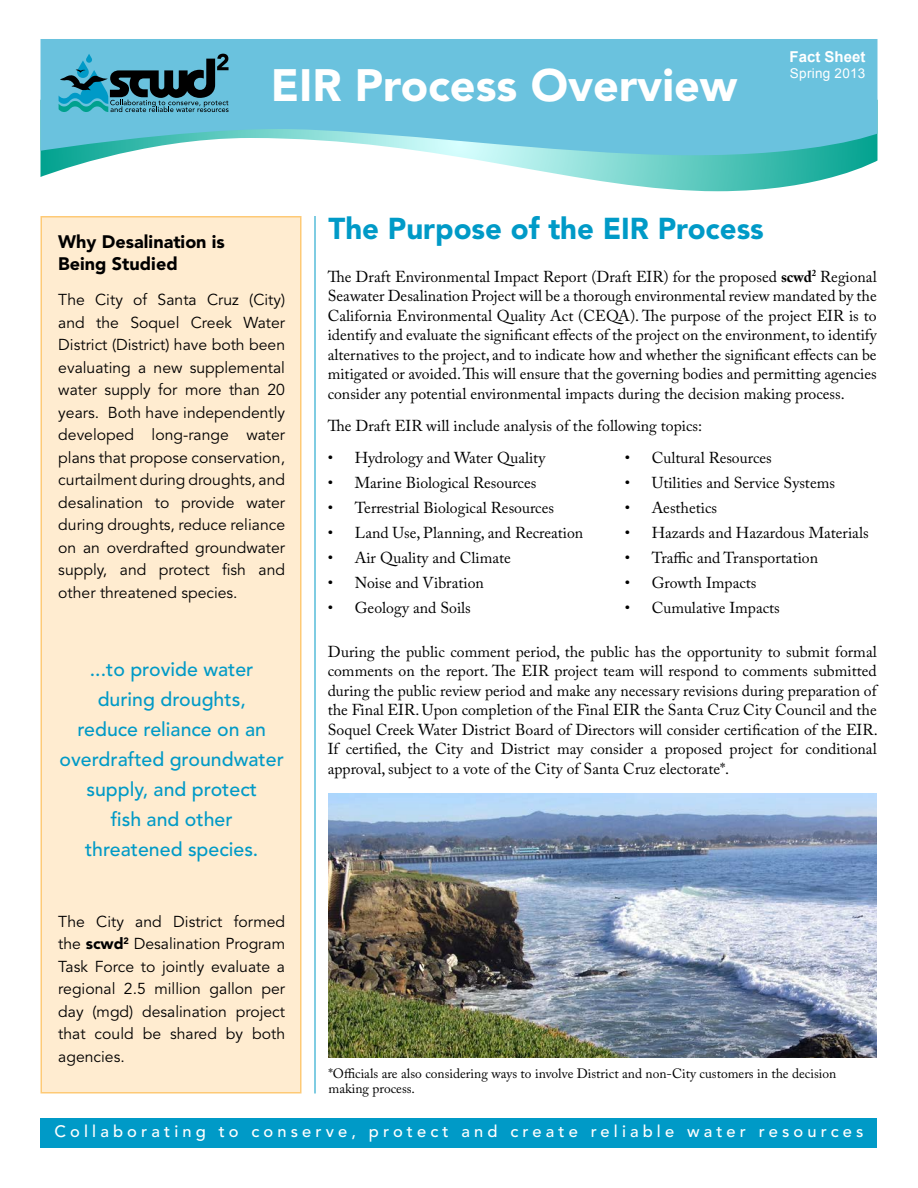
<style>
.page{position:relative;width:918px;height:1188px;background:#fff}
.page>*{position:absolute;margin:0;border:0;box-sizing:border-box;transform-origin:0 0}
.t1{font:900 45px "Avenir";color:#fff}
.t2{font:900 30px "Avenir";color:#009ac7}
.t3{font:500 19.5px/30px "Avenir";color:#009ac7;text-align:center}
.t4{font:900 18px/21.6px "Avenir";color:#000}
.t5{font:500 16.5px "Avenir";letter-spacing:.25em;color:#fff}
.t6{font:15.75px/19.5px "Adobe Caslon Pro";color:#000;text-align:justify}
.t7{font:15.75px/22.5px "Avenir";color:#000;text-align:justify}
.t8{font:700 15px "Arial";color:#fff}
.t9{font:13.5px/15px "Adobe Caslon Pro";color:#000}
.t10{font:13.5px "Arial";letter-spacing:.02em;color:#fff}
.s1{font-weight:900}
.s2{font-weight:700}
</style>
<div class="page">
<svg style="left:40px;top:156px;width:838px;height:35px"></svg>
<div style="left:40px;top:1118px;width:838px;height:30px;background:#009ac7"></div>
<hr style="left:315px;top:216px;width:1px;height:877px;background:#009ac7">
<svg style="left:40px;top:39px;width:838px;height:117px;background:#71c6dd"></svg>
<img style="left:328px;top:794px;width:549px;height:263px">
<svg style="left:59px;top:54px;width:170px;height:58px;background:#40869a"></svg>
<div style="left:40px;top:216px;width:262px;height:878px;background:#ffecd0;border:2px solid #feca76"></div>
<h1 class="t1" style="left:271px;top:58px;width:468px">EIR Process Overview</h1>
<p class="t8" style="left:790px;top:47px;width:77px">Fact Sheet</p>
<p class="t10" style="left:790px;top:65px;width:77px">Spring 2013</p>
<p class="t4" style="left:58px;top:231px;width:168px">Why Desalination is<br>Being Studied</p>
<p class="t7" style="left:58px;top:289px;width:228px">The City of Santa Cruz (City) and the Soquel Creek Water District (District) have both been evaluating a new supplemental water supply for more than 20 years. Both have independently developed long-range water plans that propose conservation, curtailment during droughts, and desalination to provide water during droughts, reduce reliance on an overdrafted groundwater supply, and protect fish and other threatened species.</p>
<p class="t3" style="left:60px;top:655px;width:226px">...to provide water during droughts,<br>reduce reliance on an overdrafted groundwater supply, and protect<br>fish and other<br>threatened species.</p>
<p class="t7" style="left:58px;top:911px;width:228px">The City and District formed the <span class="s1">scwd</span><sup>2</sup> Desalination Program Task Force to jointly evaluate a regional 2.5 million gallon per day (mgd) desalination project that could be shared by both agencies.</p>
<h2 class="t2" style="left:328px;top:210px;width:437px">The Purpose of the EIR Process</h2>
<p class="t6" style="left:328px;top:266px;width:551px">The Draft Environmental Impact Report (Draft EIR) for the proposed <span class="s2">scwd</span><sup>2</sup> Regional Seawater Desalination Project will be a thorough environmental review mandated by the California Environmental Quality Act (CEQA). The purpose of the project EIR is to identify and evaluate the significant effects of the project on the environment, to identify alternatives to the project, and to indicate how and whether the significant effects can be mitigated or avoided. This will ensure that the governing bodies and permitting agencies consider any potential environmental impacts during the decision making process.</p>
<p class="t6" style="left:328px;top:416px;width:376px">The Draft EIR will include analysis of the following topics:</p>
<p class="t6" style="left:328px;top:448px;width:219px">• Hydrology and Water Quality</p>
<p class="t6" style="left:625px;top:448px;width:149px">• Cultural Resources</p>
<p class="t6" style="left:328px;top:473px;width:210px">• Marine Biological Resources</p>
<p class="t6" style="left:625px;top:473px;width:212px">• Utilities and Service Systems</p>
<p class="t6" style="left:328px;top:498px;width:228px">• Terrestrial Biological Resources</p>
<p class="t6" style="left:625px;top:498px;width:94px">• Aesthetics</p>
<p class="t6" style="left:328px;top:523px;width:257px">• Land Use, Planning, and Recreation</p>
<p class="t6" style="left:625px;top:523px;width:245px">• Hazards and Hazardous Materials</p>
<p class="t6" style="left:328px;top:548px;width:185px">• Air Quality and Climate</p>
<p class="t6" style="left:625px;top:548px;width:195px">• Traffic and Transportation</p>
<p class="t6" style="left:328px;top:573px;width:158px">• Noise and Vibration</p>
<p class="t6" style="left:625px;top:573px;width:133px">• Growth Impacts</p>
<p class="t6" style="left:328px;top:598px;width:145px">• Geology and Soils</p>
<p class="t6" style="left:625px;top:598px;width:157px">• Cumulative Impacts</p>
<p class="t6" style="left:328px;top:642px;width:552px">During the public comment period, the public has the opportunity to submit formal comments on the report. The EIR project team will respond to comments submitted during the public review period and make any necessary revisions during preparation of the Final EIR. Upon completion of the Final EIR the Santa Cruz City Council and the Soquel Creek Water District Board of Directors will consider certification of the EIR.<br>If certified, the City and District may consider a proposed project for conditional approval, subject to a vote of the City of Santa Cruz electorate*.</p>
<p class="t9" style="left:328px;top:1066px;width:509px">*Officials are also considering ways to involve District and non-City customers in the decision making process.</p>
<p class="t5" style="left:55px;top:1122px;width:810px">Collaborating to conserve, protect and create reliable water resources</p>
</div>
